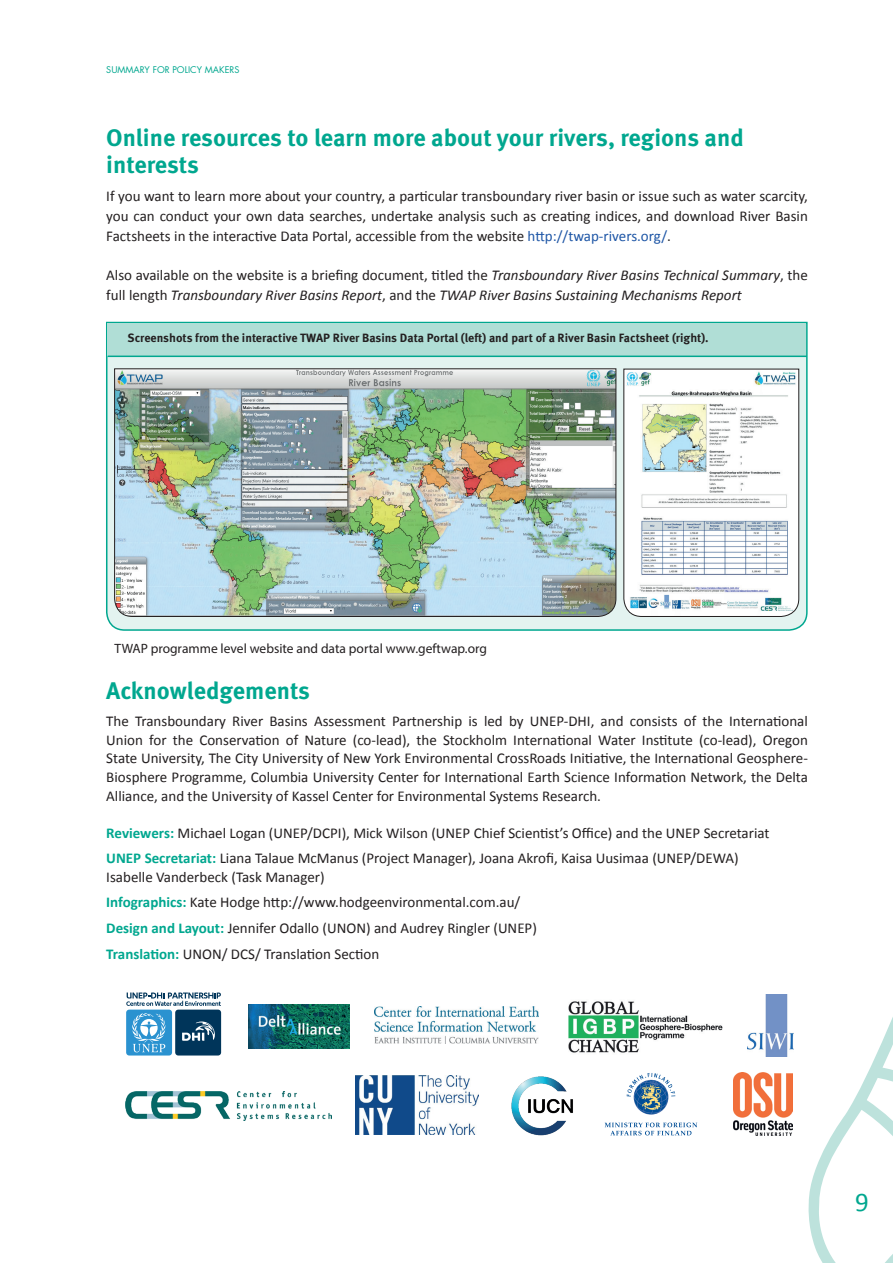
<style>
.page{position:relative;width:893px;height:1263px;background:#fff}
.page>*{position:absolute;margin:0;border:0;box-sizing:border-box;transform-origin:0 0}
.t1{font:27px "Calibri";color:#00a78f}
.t2{font:700 24px/27px "Meta Pro";color:#00a78f}
.t3{font:15px/18.8px "Calibri";color:#231f20;text-align:justify}
.t4{font:italic 15px/19.8px "Calibri";color:#231f20}
.t5{font:13.5px "Myriad Pro";color:#231f20}
.t6{font:700 12px "Meta Pro";color:#231f20}
.t7{font:9px "Futura";color:#00a78f}
.s1{color:#1e56a6}
.s2{font-style:normal}
.s3{font-weight:700;color:#00a78f}
</style>
<div class="page">
<svg style="left:808px;top:1017px;width:85px;height:246px"></svg>
<svg style="left:106px;top:321px;width:702px;height:310px;background:#c9eae4"></svg>
<div style="left:108px;top:323px;width:698px;height:33px;background:#b0ded6"></div>
<img style="left:114px;top:368px;width:502px;height:249px">
<svg style="left:623px;top:369px;width:176px;height:248px"></svg>
<img style="left:355px;top:1076px;width:123px;height:59px">
<img style="left:125px;top:1092px;width:206px;height:28px">
<img style="left:747px;top:995px;width:46px;height:61px">
<img style="left:568px;top:1001px;width:155px;height:52px">
<img style="left:375px;top:1007px;width:164px;height:37px">
<img style="left:248px;top:1005px;width:102px;height:43px">
<hr style="left:108px;top:356px;width:699px;height:1px;background:#00a78f">
<svg style="left:126px;top:992px;width:95px;height:63px"></svg>
<img style="left:511px;top:1076px;width:62px;height:59px">
<img style="left:733px;top:1073px;width:59px;height:62px">
<svg style="left:605px;top:1122px;width:92px;height:13px"></svg>
<svg style="left:627px;top:1073px;width:48px;height:41px"></svg>
<p class="t7" style="left:106px;top:63px;width:135px">SUMMARY FOR POLICY MAKERS</p>
<h2 class="t2" style="left:106px;top:125px;width:639px">Online resources to learn more about your rivers, regions and interests</h2>
<p class="t3" style="left:106px;top:186px;width:703px;line-height:19.8px">If you want to learn more about your country, a particular transboundary river basin or issue such as water scarcity, you can conduct your own data searches, undertake analysis such as creating indices, and download River Basin Factsheets in the interactive Data Portal, accessible from the website <span class="s1">http://twap-rivers.org/</span>.</p>
<p class="t4" style="left:106px;top:265px;width:703px"><span class="s2">Also available on the website is a briefing document, titled the</span> Transboundary River Basins Technical Summary<span class="s2">, the full length</span> Transboundary River Basins Report<span class="s2">, and the</span> TWAP River Basins Sustaining Mechanisms Report</p>
<p class="t6" style="left:128px;top:330px;width:583px">Screenshots from the interactive TWAP River Basins Data Portal (left) and part of a River Basin Factsheet (right).</p>
<p class="t5" style="left:115px;top:640px;width:374px">TWAP programme level website and data portal www.geftwap.org</p>
<h2 class="t2" style="left:106px;top:677px;width:205px">Acknowledgements</h2>
<p class="t3" style="left:106px;top:711px;width:703px">The Transboundary River Basins Assessment Partnership is led by UNEP-DHI, and consists of the International Union for the Conservation of Nature (co-lead), the Stockholm International Water Institute (co-lead), Oregon State University, The City University of New York Environmental CrossRoads Initiative, the International Geosphere-Biosphere Programme, Columbia University Center for International Earth Science Information Network, the Delta Alliance, and the University of Kassel Center for Environmental Systems Research.</p>
<p class="t3" style="left:106px;top:821px;width:665px;line-height:25.2px"><span class="s3">Reviewers:</span> Michael Logan (UNEP/DCPI), Mick Wilson (UNEP Chief Scientist’s Office) and the UNEP Secretariat<br><span class="s3">UNEP Secretariat:</span> Liana Talaue McManus (Project Manager), Joana Akrofi, Kaisa Uusimaa (UNEP/DEWA)</p>
<p class="t3" style="left:106px;top:864px;width:432px;line-height:25.5px;text-align:left">Isabelle Vanderbeck (Task Manager)<br><span class="s3">Infographics:</span> Kate Hodge http://www.hodgeenvironmental.com.au/ <span class="s3">Design and Layout:</span> Jennifer Odallo (UNON) and Audrey Ringler (UNEP)<br><span class="s3">Translation:</span> UNON/ DCS/ Translation Section</p>
<h1 class="t1" style="left:855px;top:1185px;width:15px">9</h1>
</div>
